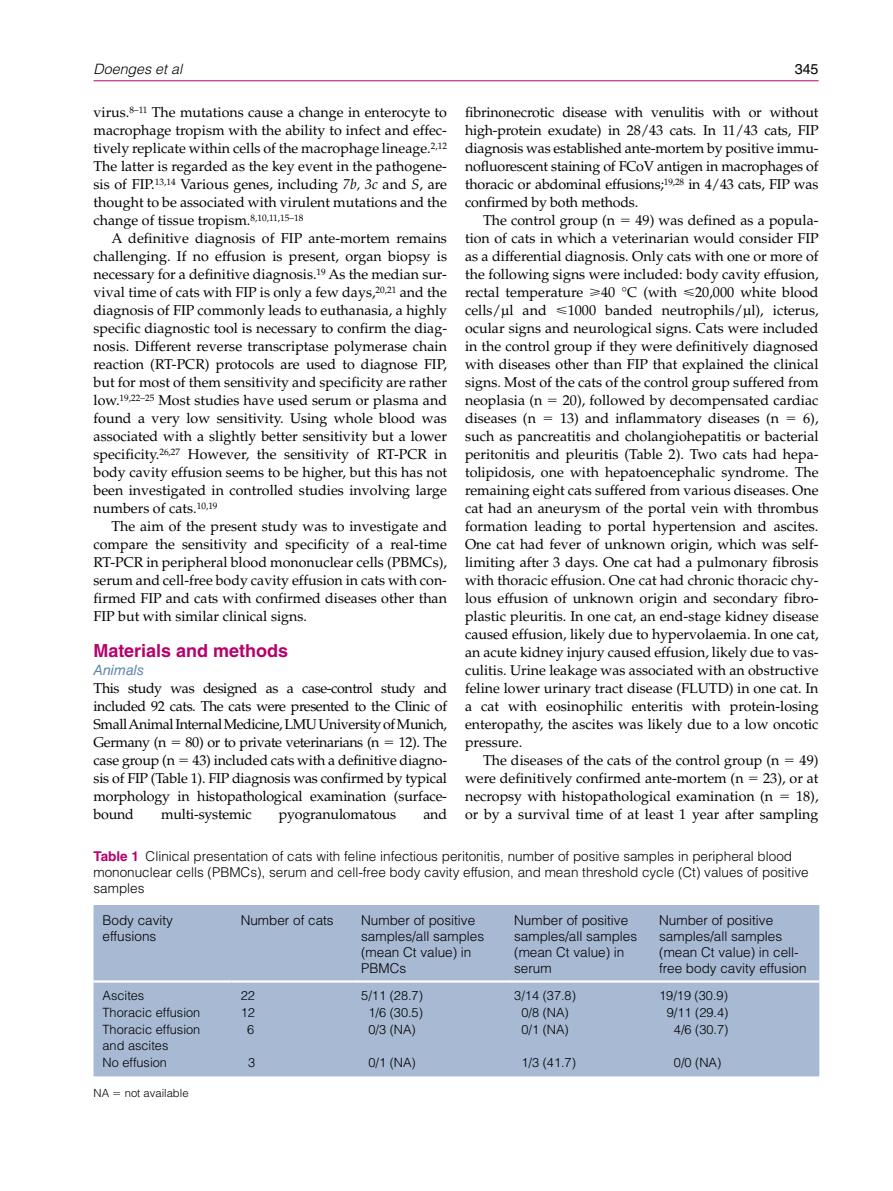
<style>
.page{position:relative;width:893px;height:1191px;background:#fff}
.page>*{position:absolute;margin:0;border:0;box-sizing:border-box;transform-origin:0 0}
.t1{font:700 18px "Helvetica LT Std";color:#b6006d}
.t2{font:14.25px/18px "Palatino LT Std";color:#000;text-align:justify}
.t3{font:14.25px "Palatino LT Std";letter-spacing:-.03em;color:#000}
.t4{font:italic 300 14.25px "Helvetica LT Std";color:#000}
.t5{font:italic 14.25px "Helvetica LT Std";color:#5f85ae}
.t6{font:14.25px "Helvetica LT Std";color:#000}
.t7{font:300 13.5px/15.8px "Helvetica LT Std";color:#000}
.t8{font:300 12.75px/15.8px "Helvetica LT Std";color:#000}
.t9{font:300 11.25px "Helvetica LT Std";color:#000}
.s1{font-style:italic}
.s2{font-weight:700;color:#b6006d}
</style>
<div class="page">
<hr style="left:94px;top:80px;width:725px;height:1px;background:#b6006d">
<div style="left:94px;top:905px;width:725px;height:171px;background:#a7b9d3"></div>
<hr style="left:94px;top:980px;width:138px;height:2px;background:#fff">
<hr style="left:232px;top:980px;width:120px;height:2px;background:#fff">
<hr style="left:352px;top:980px;width:153px;height:2px;background:#fff">
<hr style="left:505px;top:980px;width:145px;height:2px;background:#fff">
<hr style="left:650px;top:980px;width:169px;height:2px;background:#fff">
<p class="t4" style="left:94px;top:60px;width:90px">Doenges et al</p>
<p class="t6" style="left:795px;top:61px;width:25px">345</p>
<p class="t2" style="left:94px;top:103px;width:355px">virus.<sup>8–11</sup> The mutations cause a change in enterocyte to macrophage tropism with the ability to infect and effec&shy;tively replicate within cells of the macrophage lineage.<sup>2,12<br></sup>The latter is regarded as the key event in the pathogene&shy;sis of FIP.<sup>13,14</sup> Various genes, including <span class="s1">7b, 3c</span> and <span class="s1">S</span>, are thought to be associated with virulent mutations and the change of tissue tropism.<sup>8,10,11,15–18</sup></p>
<p class="t2" style="left:94px;top:229px;width:355px;text-indent:18px">A definitive diagnosis of FIP ante-mortem remains challenging. If no effusion is present, organ biopsy is necessary for a definitive diagnosis.<sup>19</sup> As the median sur&shy;vival time of cats with FIP is only a few days,<sup>20,21</sup> and the diagnosis of FIP commonly leads to euthanasia, a highly specific diagnostic tool is necessary to confirm the diag&shy;nosis. Different reverse transcriptase polymerase chain reaction (RT-PCR) protocols are used to diagnose FIP, but for most of them sensitivity and specificity are rather low.<sup>19,22–25</sup> Most studies have used serum or plasma and found a very low sensitivity. Using whole blood was associated with a slightly better sensitivity but a lower specificity.<sup>26,27</sup> However, the sensitivity of RT-PCR in body cavity effusion seems to be higher, but this has not been investigated in controlled studies involving large numbers of cats.<sup>10,19</sup></p>
<p class="t2" style="left:94px;top:517px;width:355px;text-indent:18px">The aim of the present study was to investigate and compare the sensitivity and specificity of a real-time RT-PCR in peripheral blood mononuclear cells (PBMCs), serum and cell-free body cavity effusion in cats with con&shy;firmed FIP and cats with confirmed diseases other than FIP but with similar clinical signs.</p>
<p class="t1" style="left:94px;top:639px;width:196px">Materials and methods</p>
<p class="t5" style="left:94px;top:661px;width:52px">Animals</p>
<p class="t2" style="left:94px;top:679px;width:355px">This study was designed as a case-control study and included 92 cats. The cats were presented to the Clinic of Small Animal Internal Medicine, LMU University of Munich, Germany (n</p>
<p class="t2" style="left:465px;top:103px;width:355px">fibrinonecrotic disease with venulitis with or without</p>
<p class="t2" style="left:465px;top:121px;width:355px">high-protein exudate) in 28/43 cats. In 11/43 cats, FIP</p>
<p class="t2" style="left:465px;top:139px;width:355px">diagnosis was established ante-mortem by positive immu-</p>
<p class="t2" style="left:465px;top:157px;width:355px">nofluorescent staining of FCoV antigen in macrophages of</p>
<p class="t2" style="left:465px;top:175px;width:355px">thoracic or abdominal effusions;<sup>19,28</sup> in 4/43 cats, FIP was</p>
<p class="t2" style="left:465px;top:193px;width:175px">confirmed by both methods.</p>
<p class="t2" style="left:483px;top:211px;width:134px">The control group (n</p>
<p class="t2" style="left:465px;top:211px;width:355px;text-indent:170px">49) was defined as a popula&shy;tion of cats in which a veterinarian would consider FIP as a differential diagnosis. Only cats with one or more of the following signs were included: body cavity effusion, rectal temperature ⩾40 °C (with ⩽20,000 white blood cells/µl and ⩽1000 banded neutrophils/µl), icterus, ocular signs and neurological signs. Cats were included in the control group if they were definitively diagnosed with diseases other than FIP that explained the clinical signs. Most of the cats of the control group suffered from neoplasia (n</p>
<p class="t2" style="left:563px;top:391px;width:257px">20), followed by decompensated cardiac</p>
<p class="t2" style="left:465px;top:409px;width:72px">diseases (n</p>
<p class="t2" style="left:560px;top:409px;width:221px">13) and inflammatory diseases (n</p>
<p class="t2" style="left:803px;top:409px;width:17px">6),</p>
<p class="t2" style="left:465px;top:427px;width:355px">such as pancreatitis and cholangiohepatitis or bacterial</p>
<p class="t2" style="left:465px;top:445px;width:355px">peritonitis and pleuritis (Table 2). Two cats had hepa-</p>
<p class="t2" style="left:465px;top:463px;width:355px">tolipidosis, one with hepatoencephalic syndrome. The</p>
<p class="t2" style="left:465px;top:481px;width:355px">remaining eight cats suffered from various diseases. One</p>
<p class="t2" style="left:465px;top:499px;width:355px">cat had an aneurysm of the portal vein with thrombus</p>
<p class="t2" style="left:465px;top:517px;width:355px">formation leading to portal hypertension and ascites.</p>
<p class="t2" style="left:465px;top:535px;width:355px">One cat had fever of unknown origin, which was self-</p>
<p class="t2" style="left:465px;top:553px;width:355px">limiting after 3 days. One cat had a pulmonary fibrosis</p>
<p class="t2" style="left:465px;top:571px;width:355px">with thoracic effusion. One cat had chronic thoracic chy-</p>
<p class="t2" style="left:465px;top:589px;width:355px">lous effusion of unknown origin and secondary fibro-</p>
<p class="t2" style="left:465px;top:607px;width:355px">plastic pleuritis. In one cat, an end-stage kidney disease</p>
<p class="t2" style="left:465px;top:625px;width:355px">caused effusion, likely due to hypervolaemia. In one cat,</p>
<p class="t2" style="left:465px;top:643px;width:355px">an acute kidney injury caused effusion, likely due to vas-</p>
<p class="t2" style="left:465px;top:661px;width:355px">culitis. Urine leakage was associated with an obstructive</p>
<p class="t2" style="left:465px;top:679px;width:355px">feline lower urinary tract disease (FLUTD) in one cat. In</p>
<p class="t2" style="left:465px;top:697px;width:355px">a cat with eosinophilic enteritis with protein-losing</p>
<p class="t2" style="left:465px;top:715px;width:355px">enteropathy, the ascites was likely due to a low oncotic</p>
<p class="t2" style="left:465px;top:733px;width:59px">pressure.</p>
<p class="t2" style="left:483px;top:751px;width:298px">The diseases of the cats of the control group (n</p>
<p class="t2" style="left:800px;top:751px;width:20px">49)</p>
<p class="t2" style="left:465px;top:769px;width:280px">were definitively confirmed ante-mortem (n</p>
<p class="t2" style="left:94px;top:733px;width:355px;text-indent:305px">12). The case group (n 43) included cats with a definitive diagno&shy;sis of FIP (Table 1). FIP diagnosis was confirmed by typical morphology in histopathological examination (surface&shy;bound</p>
<p class="t3" style="left:186px;top:733px;width:195px">80) or to private veterinarians (n</p>
<p class="t2" style="left:465px;top:769px;width:355px;text-indent:298px">23), or at necropsy with histopathological examination (n</p>
<p class="t2" style="left:465px;top:787px;width:355px;text-align:right">18),<br>or by a survival time of at least 1 year after sampling</p>
<p class="t7" style="left:94px;top:848px;width:717px"><span class="s2">Table 1</span> Clinical presentation of cats with feline infectious peritonitis, number of positive samples in peripheral blood mononuclear cells (PBMCs), serum and cell-free body cavity effusion, and mean threshold cycle (Ct) values of positive samples</p>
<p class="t7" style="left:103px;top:912px;width:72px">Body cavity effusions</p>
<p class="t7" style="left:241px;top:912px;width:95px">Number of cats</p>
<p class="t7" style="left:361px;top:912px;width:125px">Number of positive samples/all samples (mean Ct value) in<br>PBMCs</p>
<p class="t7" style="left:514px;top:912px;width:125px">Number of positive samples/all samples (mean Ct value) in serum</p>
<p class="t7" style="left:659px;top:912px;width:149px">Number of positive samples/all samples (mean Ct value) in cell&shy;free body cavity effusion</p>
<p class="t8" style="left:103px;top:987px;width:43px">Ascites</p>
<p class="t8" style="left:241px;top:987px;width:16px">22</p>
<p class="t8" style="left:361px;top:987px;width:63px">5/11 (28.7)</p>
<p class="t8" style="left:514px;top:987px;width:63px">3/14 (37.8)</p>
<p class="t8" style="left:659px;top:987px;width:70px">19/19 (30.9)</p>
<p class="t8" style="left:103px;top:1004px;width:99px">Thoracic effusion</p>
<p class="t8" style="left:241px;top:1004px;width:16px">12</p>
<p class="t8" style="left:368px;top:1004px;width:56px">1/6 (30.5)</p>
<p class="t8" style="left:521px;top:1004px;width:49px">0/8 (NA)</p>
<p class="t8" style="left:667px;top:1004px;width:63px">9/11 (29.4)</p>
<p class="t8" style="left:103px;top:1021px;width:99px">Thoracic effusion and ascites</p>
<p class="t8" style="left:247px;top:1021px;width:9px">6</p>
<p class="t8" style="left:368px;top:1021px;width:49px">0/3 (NA)</p>
<p class="t8" style="left:521px;top:1021px;width:49px">0/1 (NA)</p>
<p class="t8" style="left:674px;top:1021px;width:56px">4/6 (30.7)</p>
<p class="t8" style="left:103px;top:1054px;width:66px">No effusion</p>
<p class="t8" style="left:248px;top:1054px;width:9px">3</p>
<p class="t8" style="left:368px;top:1054px;width:49px">0/1 (NA)</p>
<p class="t8" style="left:521px;top:1054px;width:56px">1/3 (41.7)</p>
<p class="t8" style="left:674px;top:1054px;width:49px">0/0 (NA)</p>
<p class="t9" style="left:94px;top:1085px;width:17px">NA</p>
<p class="t9" style="left:125px;top:1085px;width:65px">not available</p>
<p class="t2" style="left:161px;top:805px;width:92px">multi-systemic</p>
<p class="t2" style="left:279px;top:805px;width:119px">pyogranulomatous</p>
<p class="t2" style="left:423px;top:805px;width:25px">and</p>
</div>
